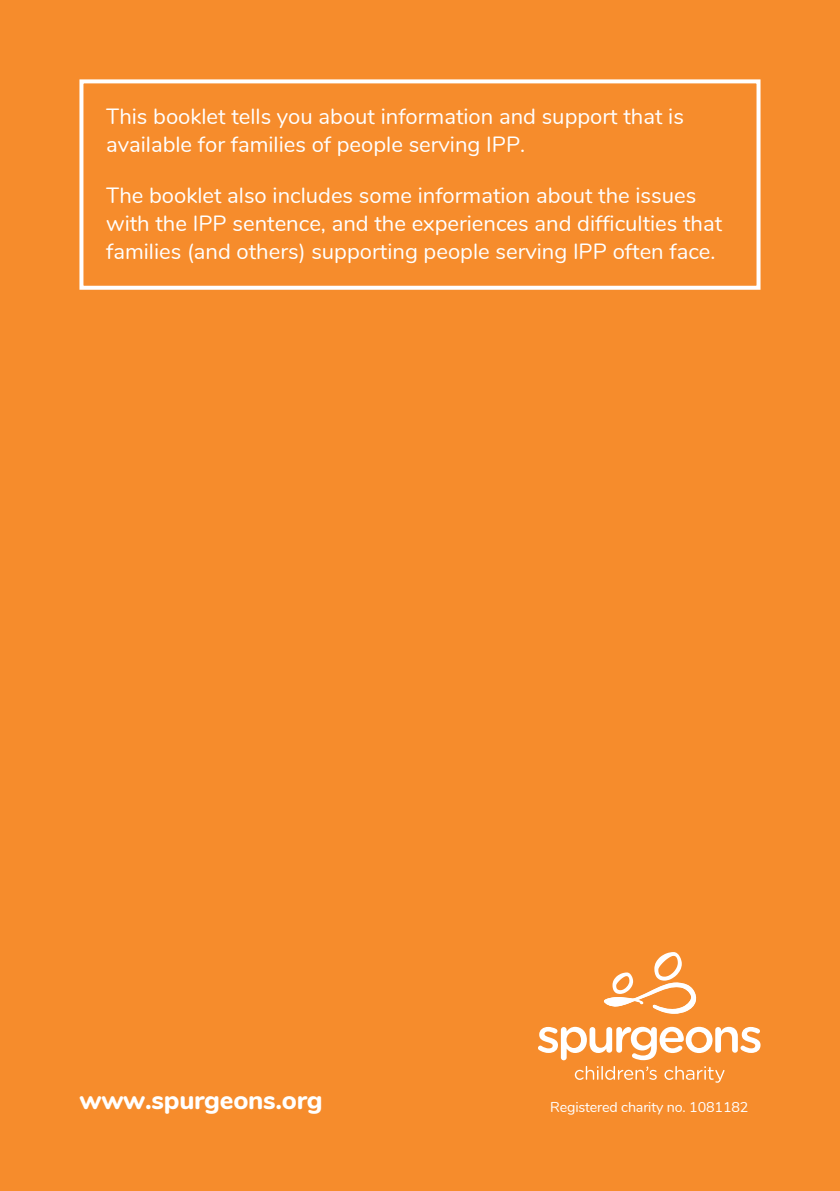
<style>
.page{position:relative;width:840px;height:1191px;background:#fff}
.page>*{position:absolute;margin:0;border:0;box-sizing:border-box;transform-origin:0 0}
.t1{font:800 25.6px "Nunito";letter-spacing:-.01em;color:#fff}
.t2{font:22px/28px "Nunito";color:#fff}
.t3{font:14.2px "Nunito";letter-spacing:-.01em;color:#fff}
</style>
<div class="page">
<div style="left:0;top:0;width:839px;height:1191px;background:#f68c2c"></div>
<svg style="left:574px;top:1066px;width:82px;height:14px"></svg>
<svg style="left:664px;top:1066px;width:60px;height:16px"></svg>
<svg style="left:538px;top:1026px;width:222px;height:34px"></svg>
<svg style="left:604px;top:952px;width:93px;height:62px"></svg>
<div style="left:79px;top:79px;width:681px;height:211px;border:4px solid #fff"></div>
<p class="t2" style="left:106px;top:101px;width:579px">This booklet tells you about information and support that is available for families of people serving IPP.</p>
<p class="t2" style="left:106px;top:180px;width:617px">The booklet also includes some information about the issues with the IPP sentence, and the experiences and difficulties that families (and others) supporting people serving IPP often face.</p>
<p class="t1" style="left:79px;top:1080px;width:244px">www.spurgeons.org</p>
<p class="t3" style="left:549px;top:1096px;width:200px">Registered charity no. 1081182</p>
</div>
